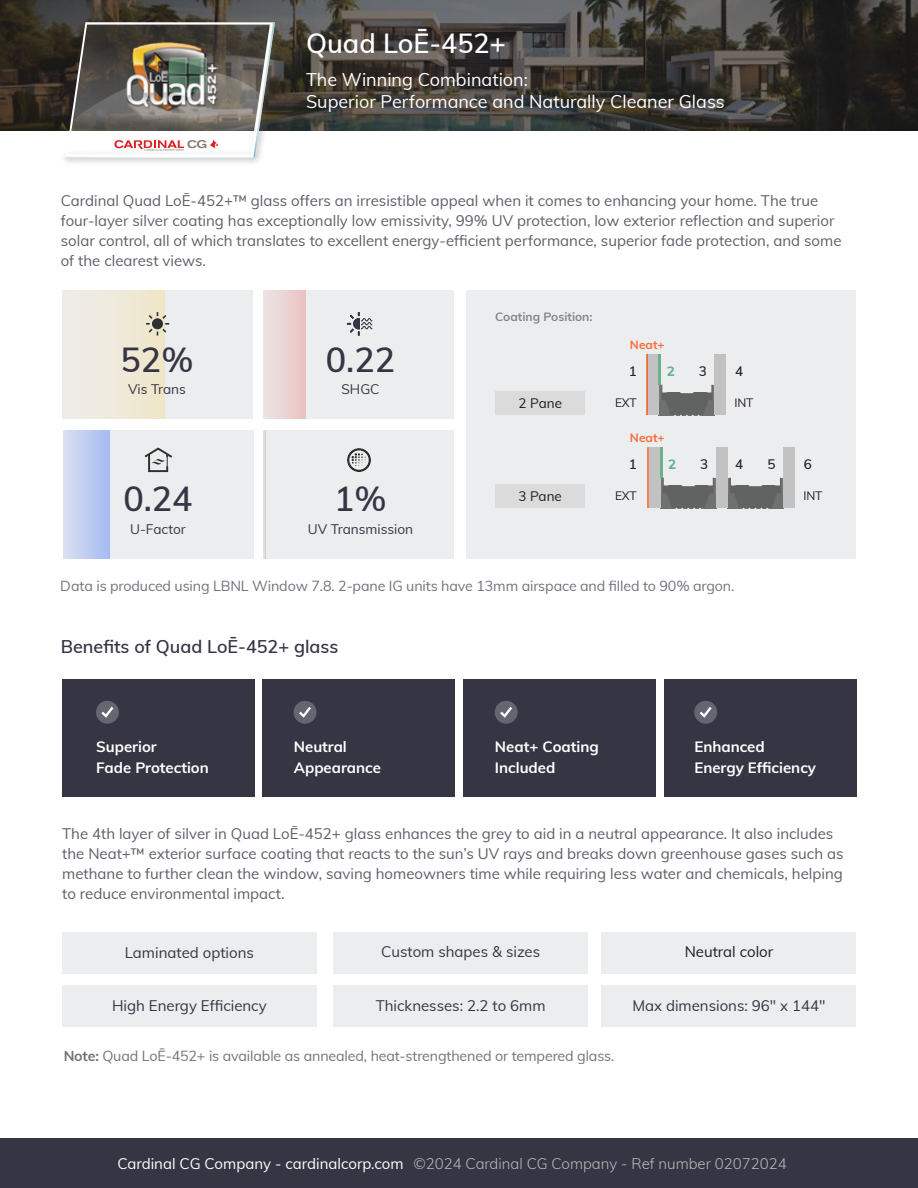
<style>
.page{position:relative;width:918px;height:1188px;background:#fff}
.page>*{position:absolute;margin:0;border:0;box-sizing:border-box;transform-origin:0 0}
.t1{font:600 34.05px "Muli";color:#353544}
.t2{font:600 27px "Muli";color:#fff}
.t3{font:18px/21.6px "Muli";color:#fff}
.t4{font:600 18px "Muli";color:#353544}
.t5{font:15px/20px "Muli";color:#353544}
.t6{font:700 15px/21px "Muli";color:#fff}
.t7{font:300 15px "Muli";color:#bababa}
.t8{font:15px "Muli";color:#1d1d1d}
.t9{font:14.25px "Muli";letter-spacing:-.01em;color:#353544}
.t10{font:13.65px "Muli";color:#353544}
.t11{font:13.5px "Muli";color:#1d1d1d}
.t12{font:600 13.5px "Muli";color:#262626}
.t13{font:800 13.5px "Muli";color:#6cb08d}
.t14{font:700 12px "Muli";color:#1d1d1d}
.t15{font:12px "Muli";letter-spacing:-.01em;color:#221f20}
.t16{font:700 12px "Muli";color:rgb(255 66 0/.76)}
.s1{color:#353545}
.s2{font-weight:700}
.s3{font-weight:400;color:#fff}
</style>
<div class="page">
<div style="left:466px;top:291px;width:390px;height:268px;background:#ecedee"></div>
<div style="left:495px;top:484px;width:90px;height:24px;background:#dbdbdb"></div>
<svg style="left:660px;top:478px;width:56px;height:31px"></svg>
<div style="left:727px;top:492px;width:13px;height:16px;background:#6f7070"></div>
<hr style="left:727px;top:478px;width:3px;height:15px;background:#444">
<svg style="left:730px;top:478px;width:53px;height:31px"></svg>
<div style="left:649px;top:448px;width:11px;height:60px;background:#c2c2c2"></div>
<div style="left:716px;top:448px;width:11px;height:60px;background:#c2c2c2"></div>
<div style="left:783px;top:448px;width:12px;height:60px;background:#c2c2c2"></div>
<hr style="left:660px;top:448px;width:2px;height:30px;background:#6cb08d">
<hr style="left:648px;top:448px;width:1px;height:60px;background:#ff4200">
<div style="left:495px;top:391px;width:90px;height:24px;background:#dbdbdb"></div>
<svg style="left:659px;top:385px;width:56px;height:31px"></svg>
<div style="left:648px;top:355px;width:11px;height:60px;background:#c2c2c2"></div>
<div style="left:715px;top:355px;width:11px;height:60px;background:#c2c2c2"></div>
<hr style="left:659px;top:355px;width:2px;height:30px;background:#6cb08d">
<div style="left:62px;top:291px;width:190px;height:128px;background:#ecedee"></div>
<div style="left:62px;top:291px;width:102px;height:128px;background:linear-gradient(to right,#eeedec,#efe6ca)"></div>
<svg style="left:146px;top:312px;width:23px;height:24px"></svg>
<div style="left:264px;top:291px;width:190px;height:128px;background:#ecedee"></div>
<div style="left:264px;top:291px;width:41px;height:128px;background:linear-gradient(to right,#ece4e6,#ebc3c3)"></div>
<svg style="left:347px;top:312px;width:25px;height:24px"></svg>
<div style="left:63px;top:430px;width:190px;height:128px;background:#ecedee"></div>
<div style="left:63px;top:430px;width:47px;height:128px;background:linear-gradient(to right,#dae1ef,#a6bbf4)"></div>
<svg style="left:144px;top:447px;width:29px;height:26px"></svg>
<div style="left:264px;top:430px;width:190px;height:128px;background:#ecedee"></div>
<hr style="left:264px;top:430px;width:1px;height:128px;background:#dcddde">
<svg style="left:347px;top:448px;width:24px;height:24px"></svg>
<div style="left:333px;top:932px;width:255px;height:42px;background:#ecedee"></div>
<div style="left:602px;top:932px;width:254px;height:42px;background:#ecedee"></div>
<div style="left:62px;top:985px;width:255px;height:42px;background:#ecedee"></div>
<div style="left:62px;top:932px;width:255px;height:42px;background:#ecedee"></div>
<div style="left:333px;top:985px;width:255px;height:42px;background:#ecedee"></div>
<div style="left:602px;top:985px;width:254px;height:42px;background:#ecedee"></div>
<div style="left:0;top:1138px;width:918px;height:50px;background:#353544"></div>
<svg style="left:0;top:0;width:918px;height:131px;background:#3d3b37"></svg>
<div style="left:62px;top:679px;width:193px;height:117px;background:#353544"></div>
<div style="left:96px;top:701px;width:23px;height:23px;background:#666672;border-radius:50%"></div>
<svg style="left:101px;top:707px;width:12px;height:11px"></svg>
<div style="left:263px;top:679px;width:192px;height:117px;background:#353544"></div>
<div style="left:294px;top:701px;width:23px;height:23px;background:#666672;border-radius:50%"></div>
<svg style="left:299px;top:707px;width:12px;height:11px"></svg>
<div style="left:464px;top:679px;width:192px;height:117px;background:#353544"></div>
<div style="left:664px;top:679px;width:192px;height:117px;background:#353544"></div>
<div style="left:495px;top:701px;width:23px;height:23px;background:#666672;border-radius:50%"></div>
<svg style="left:500px;top:707px;width:12px;height:11px"></svg>
<div style="left:694px;top:701px;width:23px;height:23px;background:#666672;border-radius:50%"></div>
<svg style="left:700px;top:707px;width:12px;height:11px"></svg>
<hr style="left:647px;top:355px;width:1px;height:60px;background:#ff4200">
<img style="left:10px;top:0;width:321px;height:163px">
<svg style="left:65px;top:20px;width:210px;height:139px"></svg>
<img style="left:126px;top:43px;width:91px;height:69px">
<h2 class="t2" style="left:306px;top:24px;width:201px">Quad LoĒ-452+</h2>
<p class="t3" style="left:306px;top:68px;width:420px">The Winning Combination:<br>Superior Performance and Naturally Cleaner Glass</p>
<p class="t5" style="left:61px;top:190px;width:782px">Cardinal Quad LoĒ-452+<span class="s1">™</span> glass offers an irresistible appeal when it comes to enhancing your home. The true four-layer silver coating has exceptionally low emissivity, 99% UV protection, low exterior reflection and superior solar control, all of which translates to excellent energy-efficient performance, superior fade protection, and some of the clearest views.</p>
<h1 class="t1" style="left:121px;top:335px;width:74px">52%</h1>
<p class="t10" style="left:128px;top:379px;width:59px">Vis Trans</p>
<h1 class="t1" style="left:123px;top:474px;width:71px">0.24</h1>
<p class="t10" style="left:130px;top:519px;width:57px">U-Factor</p>
<h1 class="t1" style="left:326px;top:335px;width:71px">0.22</h1>
<p class="t10" style="left:341px;top:379px;width:40px">SHGC</p>
<h1 class="t1" style="left:334px;top:474px;width:54px">1%</h1>
<p class="t10" style="left:308px;top:519px;width:107px">UV Transmission</p>
<p class="t14" style="left:495px;top:308px;width:99px">Coating Position:</p>
<p class="t16" style="left:630px;top:336px;width:36px">Neat+</p>
<p class="t12" style="left:629px;top:361px;width:10px">1</p>
<p class="t13" style="left:667px;top:361px;width:10px">2</p>
<p class="t12" style="left:699px;top:361px;width:10px">3</p>
<p class="t12" style="left:735px;top:361px;width:10px">4</p>
<p class="t11" style="left:519px;top:393px;width:45px">2 Pane</p>
<p class="t15" style="left:615px;top:394px;width:23px">EXT</p>
<p class="t15" style="left:734px;top:394px;width:21px">INT</p>
<p class="t16" style="left:630px;top:429px;width:36px">Neat+</p>
<p class="t12" style="left:629px;top:454px;width:10px">1</p>
<p class="t13" style="left:668px;top:454px;width:10px">2</p>
<p class="t12" style="left:700px;top:454px;width:10px">3</p>
<p class="t12" style="left:735px;top:454px;width:10px">4</p>
<p class="t12" style="left:767px;top:454px;width:10px">5</p>
<p class="t12" style="left:804px;top:454px;width:10px">6</p>
<p class="t11" style="left:518px;top:486px;width:45px">3 Pane</p>
<p class="t15" style="left:615px;top:487px;width:23px">EXT</p>
<p class="t15" style="left:803px;top:487px;width:21px">INT</p>
<p class="t9" style="left:61px;top:575px;width:675px">Data is produced using LBNL Window 7.8. 2-pane IG units have 13mm airspace and filled to 90% argon.</p>
<p class="t4" style="left:61px;top:634px;width:279px">Benefits of Quad LoĒ-452+ glass</p>
<p class="t6" style="left:96px;top:735px;width:114px">Superior<br>Fade Protection</p>
<p class="t6" style="left:294px;top:735px;width:89px">Neutral<br>Appearance</p>
<p class="t6" style="left:495px;top:735px;width:105px">Neat+ Coating<br>Included</p>
<p class="t6" style="left:694px;top:735px;width:123px">Enhanced<br>Energy Efficiency</p>
<p class="t5" style="left:62px;top:823px;width:783px">The 4th layer of silver in Quad LoĒ-452+ glass enhances the grey to aid in a neutral appearance. It also includes the Neat+™ exterior surface coating that reacts to the sun’s UV rays and breaks down greenhouse gases such as methane to further clean the window, saving homeowners time while requiring less water and chemicals, helping to reduce environmental impact.</p>
<p class="t5" style="left:125px;top:942px;width:131px">Laminated options</p>
<p class="t5" style="left:112px;top:995px;width:156px">High Energy Efficiency</p>
<p class="t5" style="left:381px;top:941px;width:160px">Custom shapes &amp; sizes</p>
<p class="t8" style="left:685px;top:941px;width:90px">Neutral color</p>
<p class="t5" style="left:376px;top:995px;width:171px">Thicknesses: 2.2 to 6mm</p>
<p class="t5" style="left:632px;top:995px;width:195px">Max dimensions: 96" x 144"</p>
<p class="t9" style="left:64px;top:1045px;width:552px"><span class="s2">Note:</span> Quad LoĒ-452+ is available as annealed, heat-strengthened or tempered glass.</p>
<p class="t7" style="left:117px;top:1152px;width:671px"><span class="s3">Cardinal CG Company - cardinalcorp.com</span> ©2024 Cardinal CG Company - Ref number 02072024</p>
</div>
